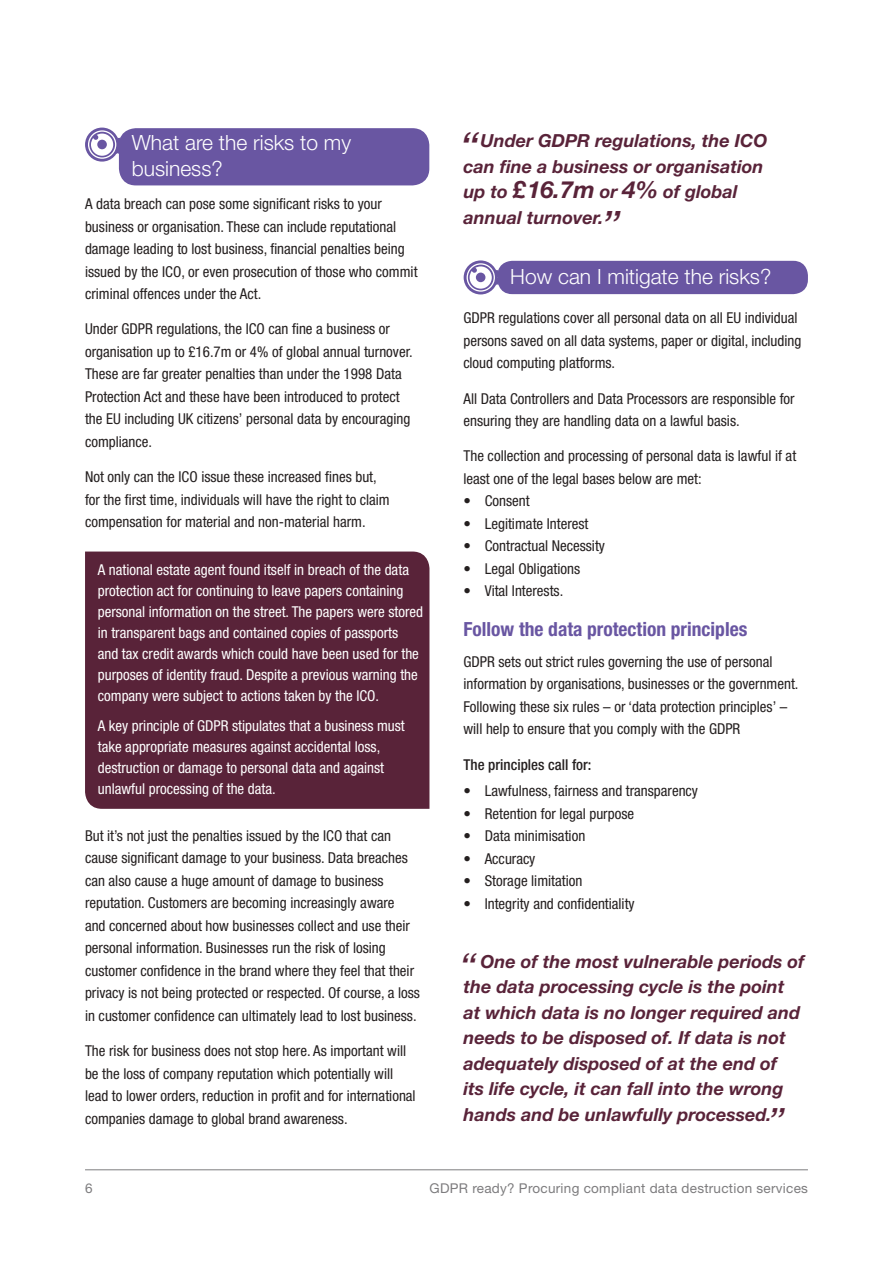
<style>
.page{position:relative;width:893px;height:1263px;background:#fff}
.page>*{position:absolute;margin:0;border:0;box-sizing:border-box;transform-origin:0 0}
.t1{font:italic expanded 39.15px "Helvetica Neue";color:#592339}
.t2{font:italic expanded 34.8px "Helvetica Neue";color:#592339}
.t3{font:300 21px/25.5px "Helvetica Neue";color:#fff}
.t4{font:700 condensed 19.5px "Helvetica Neue";color:#6956a2}
.t5{font:italic 700 18px/25.5px "Helvetica Neue";color:#592339}
.t6{font:condensed 15px/22.5px "Helvetica Neue";color:#241f1f}
.t7{font:condensed 15px/21px "Helvetica Neue";color:#fff}
.t8{font:500 condensed 15px "Helvetica Neue";color:#241f1f}
.t9{font:13.5px "Helvetica Neue";letter-spacing:.02em;color:#7d7c7e}
.s1{font-size:23.55px}
</style>
<div class="page">
<div style="left:497px;top:261px;width:311px;height:33px;background:#6956a2;border-radius:15px"></div>
<svg style="left:464px;top:260px;width:34px;height:34px"></svg>
<svg style="left:467px;top:263px;width:32px;height:29px"></svg>
<div style="left:119px;top:128px;width:310px;height:57px;background:#6956a2;border-radius:17px"></div>
<svg style="left:85px;top:128px;width:34px;height:34px"></svg>
<svg style="left:88px;top:130px;width:32px;height:29px"></svg>
<hr style="left:85px;top:1169px;width:723px;height:1px;background:#7d7c7e">
<div style="left:85px;top:551px;width:344px;height:258px;background:#592339"></div>
<h3 class="t3" style="left:132px;top:129px;width:221px">What are the risks to my business?</h3>
<p class="t6" style="left:85px;top:192px;width:334px">A data breach can pose some significant risks to your business or organisation. These can include reputational damage leading to lost business, financial penalties being issued by the ICO, or even prosecution of those who commit criminal offences under the Act.</p>
<p class="t6" style="left:85px;top:318px;width:329px">Under GDPR regulations, the ICO can fine a business or organisation up to £16.7m or 4% of global annual turnover.<br>These are far greater penalties than under the 1998 Data Protection Act and these have been introduced to protect the EU including UK citizens’ personal data by encouraging compliance.</p>
<p class="t6" style="left:85px;top:465px;width:306px">Not only can the ICO issue these increased fines but, for the first time, individuals will have the right to claim compensation for material and non-material harm.</p>
<p class="t7" style="left:98px;top:559px;width:327px">A national estate agent found itself in breach of the data protection act for continuing to leave papers containing personal information on the street. The papers were stored in transparent bags and contained copies of passports<br>and tax credit awards which could have been used for the purposes of identity fraud. Despite a previous warning the company were subject to actions taken by the ICO.</p>
<p class="t7" style="left:98px;top:715px;width:309px">A key principle of GDPR stipulates that a business must take appropriate measures against accidental loss, destruction or damage to personal data and against unlawful processing of the data.</p>
<p class="t6" style="left:85px;top:824px;width:336px">But it’s not just the penalties issued by the ICO that can cause significant damage to your business. Data breaches can also cause a huge amount of damage to business reputation. Customers are becoming increasingly aware<br>and concerned about how businesses collect and use their personal information. Businesses run the risk of losing customer confidence in the brand where they feel that their privacy is not being protected or respected. Of course, a loss in customer confidence can ultimately lead to lost business.</p>
<p class="t6" style="left:85px;top:1039px;width:332px">The risk for business does not stop here. As important will be the loss of company reputation which potentially will lead to lower orders, reduction in profit and for international companies damage to global brand awareness.</p>
<h1 class="t1" style="left:457px;top:122px;width:20px">“</h1>
<p class="t5" style="left:463px;top:128px;width:306px;text-indent:17px">Under GDPR regulations, the ICO can fine a business or organisation up to <span class="s1">£16.7m</span> or <span class="s1">4%</span> of global annual turnover.</p>
<h1 class="t1" style="left:599px;top:201px;width:20px">”</h1>
<h3 class="t3" style="left:510px;top:263px;width:262px">How can I mitigate the risks?</h3>
<p class="t6" style="left:463px;top:307px;width:339px">GDPR regulations cover all personal data on all EU individual persons saved on all data systems, paper or digital, including cloud computing platforms.</p>
<p class="t6" style="left:463px;top:387px;width:333px">All Data Controllers and Data Processors are responsible for ensuring they are handling data on a lawful basis.</p>
<p class="t6" style="left:463px;top:445px;width:334px">The collection and processing of personal data is lawful if at least one of the legal bases below are met:</p>
<p class="t6" style="left:463px;top:490px;width:68px">• Consent</p>
<p class="t6" style="left:463px;top:512px;width:126px">• Legitimate Interest</p>
<p class="t6" style="left:463px;top:535px;width:143px">• Contractual Necessity</p>
<p class="t6" style="left:463px;top:557px;width:118px">• Legal Obligations</p>
<p class="t6" style="left:463px;top:580px;width:101px">• Vital Interests.</p>
<h3 class="t4" style="left:463px;top:617px;width:285px">Follow the data protection principles</h3>
<p class="t6" style="left:463px;top:650px;width:337px">GDPR sets out strict rules governing the use of personal information by organisations, businesses or the government.<br>Following these six rules – or ‘data protection principles’ – will help to ensure that you comply with the GDPR</p>
<p class="t8" style="left:463px;top:755px;width:129px">The principles call for:</p>
<p class="t6" style="left:463px;top:780px;width:236px">• Lawfulness, fairness and transparency</p>
<p class="t6" style="left:463px;top:802px;width:172px">• Retention for legal purpose</p>
<p class="t6" style="left:463px;top:825px;width:123px">• Data minimisation</p>
<p class="t6" style="left:463px;top:847px;width:73px">• Accuracy</p>
<p class="t6" style="left:463px;top:870px;width:121px">• Storage limitation</p>
<p class="t6" style="left:463px;top:892px;width:173px">• Integrity and confidentiality</p>
<h2 class="t2" style="left:457px;top:944px;width:18px">“</h2>
<p class="t5" style="left:463px;top:948px;width:343px;text-indent:17px">One of the most vulnerable periods of the data processing cycle is the point at which data is no longer required and needs to be disposed of. If data is not adequately disposed of at the end of<br>its life cycle, it can fall into the wrong hands and be unlawfully processed.</p>
<h2 class="t2" style="left:766px;top:1099px;width:18px">”</h2>
<p class="t9" style="left:85px;top:1180px;width:9px">6</p>
<p class="t9" style="left:429px;top:1180px;width:380px">GDPR ready? Procuring compliant data destruction services</p>
</div>
